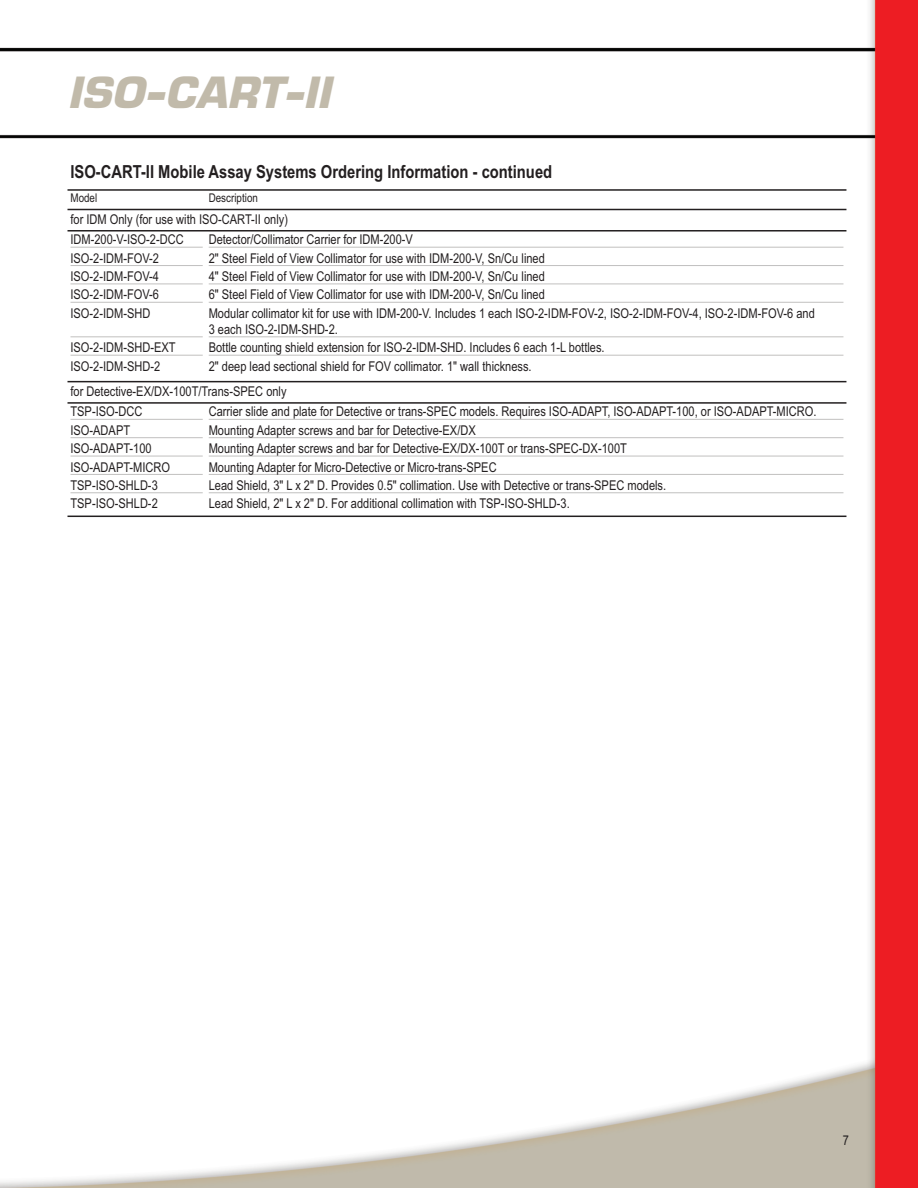
<style>
.page{position:relative;width:918px;height:1188px;background:#fff}
.page>*{position:absolute;margin:0;border:0;box-sizing:border-box;transform-origin:0 0}
.t1{font:45px "EGG Eurostile";color:#c1baaa}
.t2{font:700 18px "Arial Narrow";color:#231f20}
.t3{font:13.5px/18.3px "Arial Narrow";color:#231f20}
.t4{font:12px "Arial Narrow";color:#231f20}
</style>
<div class="page">
<img style="left:0;top:0;width:918px;height:1188px">
<div style="left:68px;top:162px;width:778px;height:28px;background:#fff"></div>
<div style="left:68px;top:190px;width:138px;height:20px;background:#fff"></div>
<div style="left:206px;top:190px;width:640px;height:20px;background:#fff"></div>
<div style="left:68px;top:210px;width:778px;height:21px;background:#fff"></div>
<div style="left:68px;top:231px;width:138px;height:151px;background:#fff"></div>
<hr style="left:70px;top:247px;width:133px;height:1px;background:#c1c0bf">
<hr style="left:70px;top:265px;width:133px;height:1px;background:#c1c0bf">
<hr style="left:70px;top:284px;width:133px;height:1px;background:#c1c0bf">
<hr style="left:70px;top:302px;width:133px;height:1px;background:#c1c0bf">
<hr style="left:70px;top:337px;width:133px;height:1px;background:#c1c0bf">
<hr style="left:70px;top:355px;width:133px;height:1px;background:#c1c0bf">
<div style="left:206px;top:231px;width:640px;height:151px;background:#fff"></div>
<hr style="left:209px;top:247px;width:634px;height:1px;background:#c1c0bf">
<hr style="left:209px;top:265px;width:634px;height:1px;background:#c1c0bf">
<hr style="left:209px;top:284px;width:634px;height:1px;background:#c1c0bf">
<hr style="left:209px;top:302px;width:634px;height:1px;background:#c1c0bf">
<hr style="left:209px;top:337px;width:634px;height:1px;background:#c1c0bf">
<hr style="left:209px;top:355px;width:634px;height:1px;background:#c1c0bf">
<div style="left:68px;top:382px;width:778px;height:21px;background:#fff"></div>
<div style="left:68px;top:403px;width:138px;height:114px;background:#fff"></div>
<hr style="left:70px;top:419px;width:133px;height:1px;background:#c1c0bf">
<hr style="left:70px;top:437px;width:133px;height:1px;background:#c1c0bf">
<hr style="left:70px;top:456px;width:133px;height:1px;background:#c1c0bf">
<hr style="left:70px;top:474px;width:133px;height:1px;background:#c1c0bf">
<hr style="left:70px;top:493px;width:133px;height:1px;background:#c1c0bf">
<div style="left:206px;top:403px;width:640px;height:114px;background:#fff"></div>
<hr style="left:209px;top:419px;width:634px;height:1px;background:#c1c0bf">
<hr style="left:209px;top:437px;width:634px;height:1px;background:#c1c0bf">
<hr style="left:209px;top:456px;width:634px;height:1px;background:#c1c0bf">
<hr style="left:209px;top:474px;width:634px;height:1px;background:#c1c0bf">
<hr style="left:209px;top:493px;width:634px;height:1px;background:#c1c0bf">
<hr style="left:68px;top:189px;width:778px;height:2px;background:#231f20">
<hr style="left:68px;top:209px;width:778px;height:1px;background:#231f20">
<hr style="left:68px;top:230px;width:778px;height:2px;background:#231f20">
<hr style="left:68px;top:381px;width:778px;height:1px;background:#231f20">
<hr style="left:68px;top:402px;width:778px;height:2px;background:#231f20">
<hr style="left:68px;top:516px;width:778px;height:1px;background:#231f20">
<h1 class="t1" style="left:68px;top:66px;width:264px">ISO-CART-II</h1>
<h2 class="t2" style="left:70px;top:161px;width:483px">ISO-CART-II Mobile Assay Systems Ordering Information - continued</h2>
<p class="t4" style="left:70px;top:191px;width:28px">Model</p>
<p class="t4" style="left:209px;top:191px;width:51px">Description</p>
<p class="t3" style="left:70px;top:209px;width:219px;line-height:20.7px">for IDM Only (for use with ISO-CART-II only)<br>IDM-200-V-ISO-2-DCC</p>
<p class="t3" style="left:70px;top:249px;width:90px;text-align:justify">ISO-2-IDM-FOV-2<br>ISO-2-IDM-FOV-4<br>ISO-2-IDM-FOV-6<br>ISO-2-IDM-SHD</p>
<p class="t3" style="left:70px;top:339px;width:107px">ISO-2-IDM-SHD-EXT<br>ISO-2-IDM-SHD-2</p>
<p class="t3" style="left:209px;top:231px;width:608px">Detector/Collimator Carrier for IDM-200-V<br>2" Steel Field of View Collimator for use with IDM-200-V, Sn/Cu lined<br>4" Steel Field of View Collimator for use with IDM-200-V, Sn/Cu lined<br>6" Steel Field of View Collimator for use with IDM-200-V, Sn/Cu lined<br>Modular collimator kit for use with IDM-200-V. Includes 1 each ISO-2-IDM-FOV-2, ISO-2-IDM-FOV-4, ISO-2-IDM-FOV-6 and</p>
<p class="t3" style="left:209px;top:320px;width:397px">3 each ISO-2-IDM-SHD-2.<br>Bottle counting shield extension for ISO-2-IDM-SHD. Includes 6 each 1-L bottles.<br>2" deep lead sectional shield for FOV collimator. 1" wall thickness.</p>
<p class="t3" style="left:70px;top:381px;width:218px;line-height:20.7px">for Detective-EX/DX-100T/Trans-SPEC only<br>TSP-ISO-DCC</p>
<p class="t3" style="left:70px;top:421px;width:101px">ISO-ADAPT<br>ISO-ADAPT-100<br>ISO-ADAPT-MICRO<br>TSP-ISO-SHLD-3<br>TSP-ISO-SHLD-2</p>
<p class="t3" style="left:209px;top:403px;width:609px">Carrier slide and plate for Detective or trans-SPEC models. Requires ISO-ADAPT, ISO-ADAPT-100, or ISO-ADAPT-MICRO.<br>Mounting Adapter screws and bar for Detective-EX/DX<br>Mounting Adapter screws and bar for Detective-EX/DX-100T or trans-SPEC-DX-100T<br>Mounting Adapter for Micro-Detective or Micro-trans-SPEC<br>Lead Shield, 3" L x 2" D. Provides 0.5" collimation. Use with Detective or trans-SPEC models.<br>Lead Shield, 2" L x 2" D. For additional collimation with TSP-ISO-SHLD-3.</p>
<p class="t3" style="left:843px;top:1132px;width:8px">7</p>
</div>
